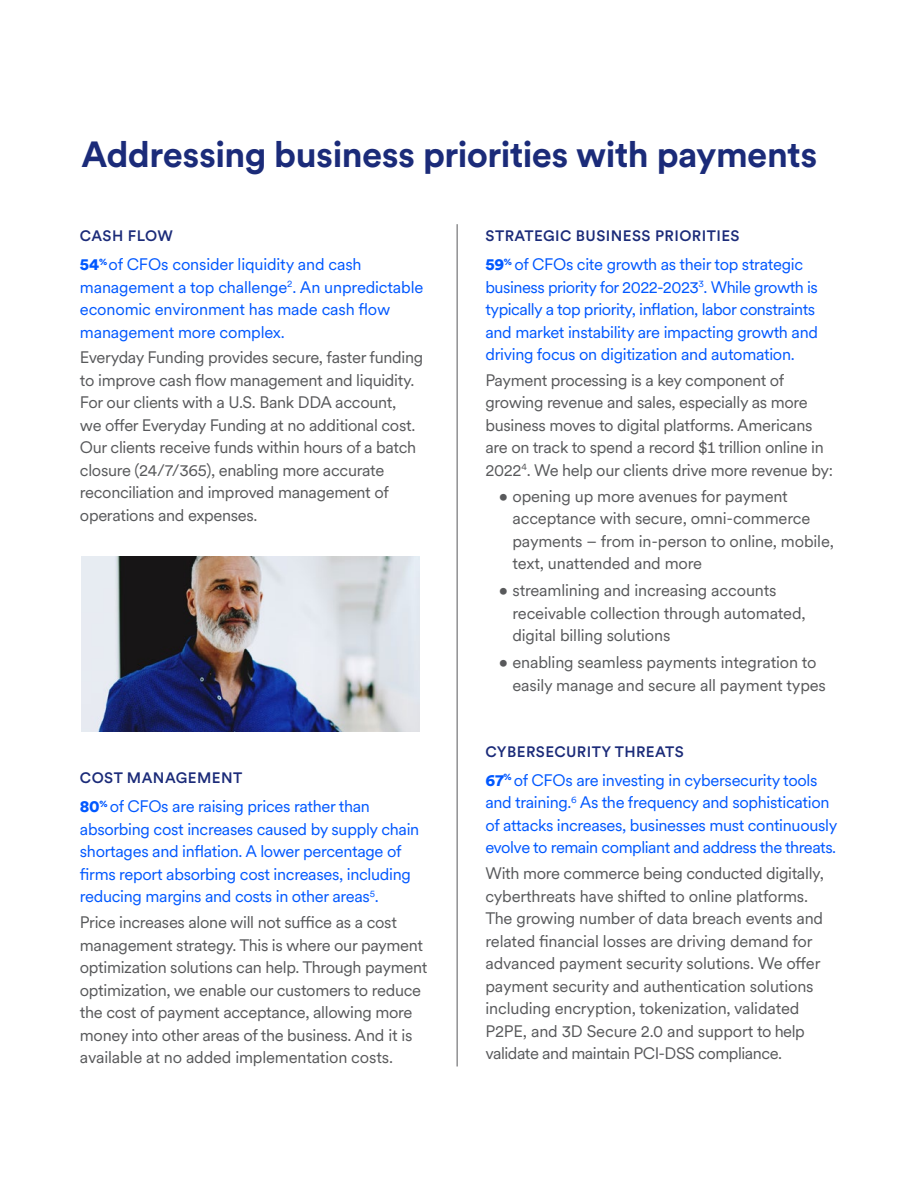
<style>
.page{position:relative;width:918px;height:1188px;background:#fff}
.page>*{position:absolute;margin:0;border:0;box-sizing:border-box;transform-origin:0 0}
.t1{font:700 36px "U.S.Bank Circular";letter-spacing:-.015em;color:#1b2b79}
.t2{font:16.5px/22.5px "U.S.Bank Circular";letter-spacing:-.02em;color:#58595b}
.t3{font:16.5px/22.5px "U.S.Bank Circular";letter-spacing:-.02em;color:#0058ff}
.t4{font:500 15px "U.S.Bank Circular";letter-spacing:.03em;color:#1b2b79}
.s1{font-weight:900}
</style>
<div class="page">
<hr style="left:457px;top:224px;width:1px;height:842px;background:#58595b">
<img style="left:82px;top:556px;width:337px;height:176px">
<h1 class="t1" style="left:81px;top:130px;width:737px">Addressing business priorities with payments</h1>
<p class="t4" style="left:80px;top:225px;width:94px">CASH FLOW</p>
<p class="t3" style="left:80px;top:252px;width:345px"><span class="s1">54</span><sup>%</sup> of CFOs consider liquidity and cash management a top challenge<sup>2</sup>. An unpredictable economic environment has made cash flow management more complex.</p>
<p class="t2" style="left:80px;top:346px;width:345px">Everyday Funding provides secure, faster funding to improve cash flow management and liquidity.<br>For our clients with a U.S. Bank DDA account,<br>we offer Everyday Funding at no additional cost.<br>Our clients receive funds within hours of a batch closure (24/7/365), enabling more accurate reconciliation and improved management of operations and expenses.</p>
<p class="t4" style="left:80px;top:768px;width:164px">COST MANAGEMENT</p>
<p class="t3" style="left:80px;top:795px;width:341px"><span class="s1">80</span><sup>%</sup> of CFOs are raising prices rather than absorbing cost increases caused by supply chain shortages and inflation. A lower percentage of firms report absorbing cost increases, including reducing margins and costs in other areas<sup>5</sup>.</p>
<p class="t2" style="left:80px;top:910px;width:349px">Price increases alone will not suffice as a cost management strategy. This is where our payment optimization solutions can help. Through payment optimization, we enable our customers to reduce the cost of payment acceptance, allowing more money into other areas of the business. And it is available at no added implementation costs.</p>
<p class="t4" style="left:486px;top:225px;width:256px">STRATEGIC BUSINESS PRIORITIES</p>
<p class="t3" style="left:485px;top:252px;width:334px"><span class="s1">59</span><sup>%</sup> of CFOs cite growth as their top strategic business priority for 2022-2023<sup>3</sup>. While growth is typically a top priority, inflation, labor constraints and market instability are impacting growth and driving focus on digitization and automation.</p>
<p class="t2" style="left:485px;top:368px;width:349px">Payment processing is a key component of growing revenue and sales, especially as more business moves to digital platforms. Americans are on track to spend a record $1 trillion online in 2022<sup>4</sup>. We help our clients drive more revenue by:</p>
<p class="t2" style="left:512px;top:484px;width:323px;text-indent:-13px">• opening up more avenues for payment acceptance with secure, omni-commerce payments – from in-person to online, mobile, text, unattended and more</p>
<p class="t2" style="left:512px;top:578px;width:295px;text-indent:-13px">• streamlining and increasing accounts receivable collection through automated, digital billing solutions</p>
<p class="t2" style="left:512px;top:650px;width:315px;text-indent:-13px">• enabling seamless payments integration to easily manage and secure all payment types</p>
<p class="t4" style="left:486px;top:741px;width:200px">CYBERSECURITY THREATS</p>
<p class="t3" style="left:485px;top:768px;width:353px"><span class="s1">67</span><sup>%</sup> of CFOs are investing in cybersecurity tools and training.<sup>6</sup> As the frequency and sophistication of attacks increases, businesses must continuously evolve to remain compliant and address the threats.</p>
<p class="t2" style="left:485px;top:861px;width:340px">With more commerce being conducted digitally, cyberthreats have shifted to online platforms.<br>The growing number of data breach events and related financial losses are driving demand for advanced payment security solutions. We offer payment security and authentication solutions including encryption, tokenization, validated P2PE, and 3D Secure 2.0 and support to help validate and maintain PCI-DSS compliance.</p>
</div>
